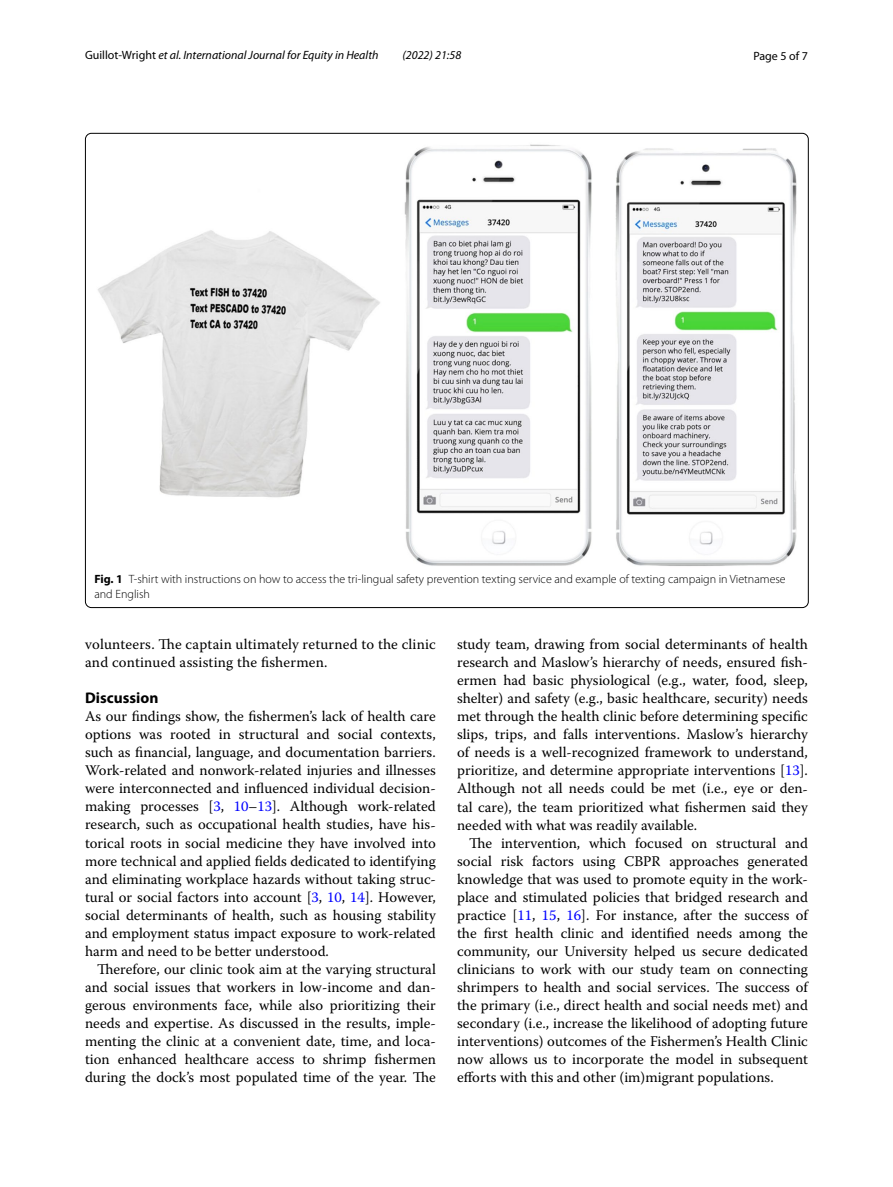
<style>
.page{position:relative;width:893px;height:1187px;background:#fff}
.page>*{position:absolute;margin:0;border:0;box-sizing:border-box;transform-origin:0 0}
.t1{font:700 15.45px "Myriad Pro";color:#000}
.t2{font:14.7px/18px "Warnock Pro";color:#000;text-align:justify}
.t3{font:300 12px/15px "Myriad Pro";color:#000}
.t4{font:italic 12px "Myriad Pro";color:#000}
.t5{font:12px "Myriad Pro";color:#000}
.s1{font-style:normal}
.s2{font-weight:700}
.s3{color:#00f}
</style>
<div class="page">
<img style="left:98px;top:144px;width:699px;height:422px">
<p class="t4" style="left:85px;top:48px;width:295px"><span class="s1">Guillot‑Wright</span> et al. International Journal for Equity in Health</p>
<p class="t4" style="left:402px;top:48px;width:60px">(2022) 21:58</p>
<p class="t5" style="left:753px;top:48px;width:56px">Page 5 of 7</p>
<p class="t3" style="left:94px;top:571px;width:693px"><span class="s2">Fig. 1</span> T-shirt with instructions on how to access the tri-lingual safety prevention texting service and example of texting campaign in Vietnamese and English</p>
<p class="t2" style="left:85px;top:635px;width:352px">volunteers. The captain ultimately returned to the clinic and continued assisting the fishermen.</p>
<p class="t1" style="left:85px;top:688px;width:75px">Discussion</p>
<p class="t2" style="left:85px;top:707px;width:352px">As our findings show, the fishermen’s lack of health care options was rooted in structural and social contexts, such as financial, language, and documentation barriers.<br>Work-related and nonwork-related injuries and illnesses were interconnected and influenced individual decision&shy;making processes [<span class="s3">3</span>, <span class="s3">10</span>–<span class="s3">13</span>]. Although work-related research, such as occupational health studies, have his&shy;torical roots in social medicine they have involved into more technical and applied fields dedicated to identifying and eliminating workplace hazards without taking struc&shy;tural or social factors into account [<span class="s3">3</span>, <span class="s3">10</span>, <span class="s3">14</span>]. However, social determinants of health, such as housing stability and employment status impact exposure to work-related harm and need to be better understood.</p>
<p class="t2" style="left:85px;top:959px;width:352px;text-indent:12px">Therefore, our clinic took aim at the varying structural and social issues that workers in low-income and dan&shy;gerous environments face, while also prioritizing their needs and expertise. As discussed in the results, imple&shy;menting the clinic at a convenient date, time, and loca&shy;tion enhanced healthcare access to shrimp fishermen during the dock’s most populated time of the year. The</p>
<p class="t2" style="left:457px;top:635px;width:352px">study team, drawing from social determinants of health research and Maslow’s hierarchy of needs, ensured fish&shy;ermen had basic physiological (e.g., water, food, sleep, shelter) and safety (e.g., basic healthcare, security) needs met through the health clinic before determining specific slips, trips, and falls interventions. Maslow’s hierarchy of needs is a well-recognized framework to understand, prioritize, and determine appropriate interventions [<span class="s3">13</span>].<br>Although not all needs could be met (i.e., eye or den&shy;tal care), the team prioritized what fishermen said they needed with what was readily available.</p>
<p class="t2" style="left:457px;top:833px;width:352px;text-indent:12px">The intervention, which focused on structural and social risk factors using CBPR approaches generated knowledge that was used to promote equity in the work&shy;place and stimulated policies that bridged research and practice [<span class="s3">11</span>, <span class="s3">15</span>, <span class="s3">16</span>]. For instance, after the success of the first health clinic and identified needs among the community, our University helped us secure dedicated clinicians to work with our study team on connecting shrimpers to health and social services. The success of the primary (i.e., direct health and social needs met) and secondary (i.e., increase the likelihood of adopting future interventions) outcomes of the Fishermen’s Health Clinic now allows us to incorporate the model in subsequent efforts with this and other (im)migrant populations.</p>
</div>
